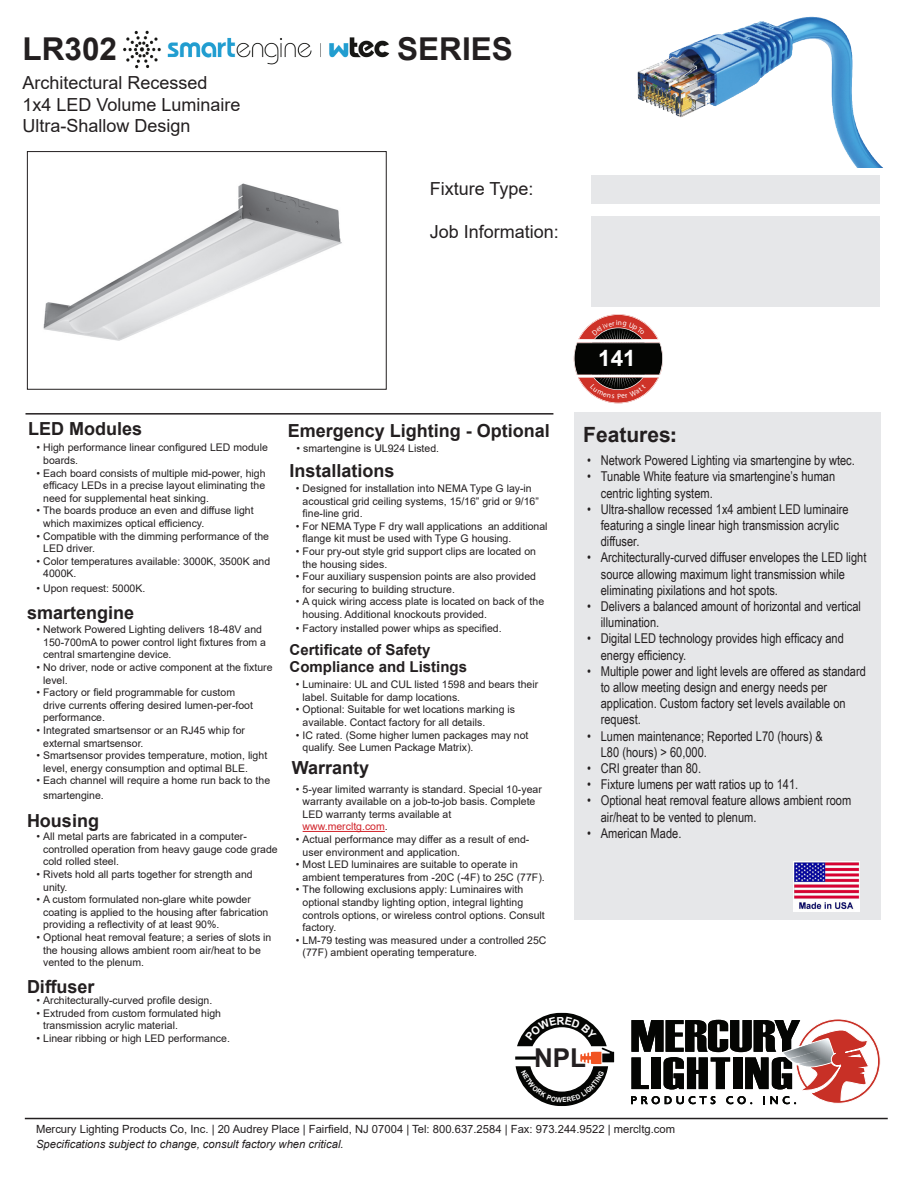
<style>
.page{position:relative;width:918px;height:1188px;background:#fff}
.page>*{position:absolute;margin:0;border:0;box-sizing:border-box;transform-origin:0 0}
.t1{font:700 31.5px "Arial";color:#231f20}
.t2{font:700 25.95px "Arial";color:#231f20}
.t3{font:700 22.5px "Arial";color:#fff}
.t4{font:700 21px "Arial";color:#231f20}
.t5{font:18px/21.6px "Arial";color:#231f20}
.t6{font:700 18px "Arial";color:#231f20}
.t7{font:700 15px/16.5px "Arial";color:#231f20}
.t8{font:13.5px/16.2px "Arial Narrow";color:#231f20}
.t9{font:11.25px "Arial";color:#231f20}
.t10{font:italic 11.25px "Arial";color:#231f20}
.t11{font:10.5px/12.6px "Arial";color:#231f20}
.s1{color:#d1232a}
.s2{font-family:"DIN2014";font-weight:800;font-stretch:condensed}
</style>
<div class="page">
<hr style="left:25px;top:1118px;width:863px;height:1px;background:#231f20">
<img style="left:637px;top:16px;width:246px;height:152px">
<div style="left:574px;top:412px;width:306px;height:508px;background:#e6e7e9"></div>
<img style="left:793px;top:862px;width:66px;height:49px">
<div style="left:591px;top:175px;width:289px;height:29px;background:#e6e7e9"></div>
<div style="left:591px;top:216px;width:289px;height:90px;background:#e6e7e9"></div>
<img style="left:124px;top:31px;width:265px;height:37px">
<hr style="left:26px;top:413px;width:527px;height:2px;background:#231f20">
<hr style="left:303px;top:831px;width:82px;height:1px;background:#d1232a">
<svg style="left:631px;top:1019px;width:250px;height:85px"></svg>
<svg style="left:27px;top:151px;width:360px;height:239px"></svg>
<svg style="left:574px;top:314px;width:89px;height:89px"></svg>
<svg style="left:515px;top:1013px;width:99px;height:93px"></svg>
<h1 class="t1" style="left:22px;top:27px;width:96px">LR302</h1>
<h1 class="t1" style="left:397px;top:27px;width:117px">SERIES</h1>
<h3 class="t5" style="left:22px;top:72px;width:220px">Architectural Recessed<br>1x4 LED Volume Luminaire<br>Ultra-Shallow Design</h3>
<p class="t5" style="left:430px;top:178px;width:105px">Fixture Type:</p>
<p class="t5" style="left:430px;top:221px;width:131px">Job Information:</p>
<p class="t3" style="left:598px;top:343px;width:39px">141</p>
<p class="t6" style="left:28px;top:416px;width:116px">LED Modules</p>
<p class="t11" style="left:43px;top:441px;width:226px;text-indent:-7px">• High performance linear configured LED module boards.</p>
<p class="t11" style="left:43px;top:467px;width:224px;text-align:justify;text-indent:-7px">• Each board consists of multiple mid-power, high efficacy LEDs in a precise layout eliminating the need for supplemental heat sinking.</p>
<p class="t11" style="left:43px;top:504px;width:212px;text-indent:-7px">• The boards produce an even and diffuse light which maximizes optical efficiency.</p>
<p class="t11" style="left:43px;top:530px;width:227px;text-indent:-7px">• Compatible with the dimming performance of the<br>LED driver.</p>
<p class="t11" style="left:43px;top:555px;width:229px;text-indent:-7px">• Color temperatures available: 3000K, 3500K and<br>4000K.</p>
<p class="t11" style="left:36px;top:582px;width:110px">• Upon request: 5000K.</p>
<p class="t11" style="left:43px;top:623px;width:224px;text-indent:-7px">• Network Powered Lighting delivers 18-48V and<br>150-700mA to power control light fixtures from a central smartengine device.</p>
<p class="t11" style="left:43px;top:661px;width:231px;text-indent:-7px">• No driver, node or active component at the fixture level.</p>
<p class="t11" style="left:43px;top:686px;width:211px;text-indent:-7px">• Factory or field programmable for custom drive currents offering desired lumen-per-foot performance.</p>
<p class="t11" style="left:43px;top:724px;width:203px;text-indent:-7px">• Integrated smartsensor or an RJ45 whip for external smartsensor.</p>
<p class="t11" style="left:43px;top:749px;width:226px;text-indent:-7px">• Smartsensor provides temperature, motion, light level, energy consumption and optimal BLE.</p>
<p class="t11" style="left:43px;top:773px;width:229px;line-height:14.4px;text-indent:-7px">• Each channel will require a home run back to the smartengine.</p>
<p class="t11" style="left:43px;top:830px;width:236px;text-indent:-7px">• All metal parts are fabricated in a computer&shy;controlled operation from heavy gauge code grade cold rolled steel.</p>
<p class="t11" style="left:43px;top:868px;width:211px;text-indent:-7px">• Rivets hold all parts together for strength and unity.</p>
<p class="t11" style="left:43px;top:893px;width:227px;text-indent:-7px">• A custom formulated non-glare white powder coating is applied to the housing after fabrication providing a reflectivity of at least 90%.</p>
<p class="t11" style="left:43px;top:931px;width:230px;text-indent:-7px">• Optional heat removal feature; a series of slots in the housing allows ambient room air/heat to be vented to the plenum.</p>
<p class="t11" style="left:36px;top:994px;width:177px">• Architecturally-curved profile design.</p>
<p class="t11" style="left:43px;top:1007px;width:179px;text-indent:-7px">• Extruded from custom formulated high transmission acrylic material.</p>
<p class="t11" style="left:36px;top:1032px;width:195px">• Linear ribbing or high LED performance.</p>
<p class="t6" style="left:27px;top:600px;width:109px">smartengine</p>
<p class="t6" style="left:27px;top:808px;width:73px">Housing</p>
<p class="t6" style="left:27px;top:974px;width:69px">Diffuser</p>
<p class="t6" style="left:288px;top:418px;width:264px">Emergency Lighting - Optional</p>
<p class="t11" style="left:296px;top:442px;width:144px">• smartengine is UL924 Listed.</p>
<p class="t6" style="left:290px;top:458px;width:107px">Installations</p>
<p class="t11" style="left:303px;top:482px;width:238px;text-indent:-7px">• Designed for installation into NEMA Type G lay-in acoustical grid ceiling systems, 15/16” grid or 9/16” fine-line grid.</p>
<p class="t11" style="left:303px;top:520px;width:246px;text-indent:-7px">• For NEMA Type F dry wall applications an additional flange kit must be used with Type G housing.</p>
<p class="t11" style="left:303px;top:545px;width:235px;text-indent:-7px">• Four pry-out style grid support clips are located on the housing sides.</p>
<p class="t11" style="left:303px;top:570px;width:235px;text-indent:-7px">• Four auxiliary suspension points are also provided for securing to building structure.</p>
<p class="t11" style="left:303px;top:595px;width:243px;text-indent:-7px">• A quick wiring access plate is located on back of the housing. Additional knockouts provided.</p>
<p class="t11" style="left:296px;top:622px;width:207px">• Factory installed power whips as specified.</p>
<p class="t7" style="left:290px;top:642px;width:179px">Certificate of Safety<br>Compliance and Listings</p>
<p class="t11" style="left:303px;top:678px;width:237px;text-indent:-7px">• Luminaire: UL and CUL listed 1598 and bears their label. Suitable for damp locations.</p>
<p class="t11" style="left:303px;top:703px;width:214px;text-indent:-7px">• Optional: Suitable for wet locations marking is available. Contact factory for all details.</p>
<p class="t11" style="left:303px;top:728px;width:227px;text-indent:-7px">• IC rated. (Some higher lumen packages may not qualify. See Lumen Package Matrix).</p>
<p class="t11" style="left:303px;top:782px;width:241px;text-indent:-7px">• 5-year limited warranty is standard. Special 10-year warranty available on a job-to-job basis. Complete LED warranty terms available at<br><span class="s1">www.mercltg.com</span>.</p>
<p class="t11" style="left:303px;top:833px;width:228px;text-indent:-7px">• Actual performance may differ as a result of end&shy;user environment and application.</p>
<p class="t11" style="left:303px;top:858px;width:244px;text-indent:-7px">• Most LED luminaires are suitable to operate in ambient temperatures from -20C (-4F) to 25C (77F).</p>
<p class="t11" style="left:303px;top:883px;width:244px;text-indent:-7px">• The following exclusions apply: Luminaires with optional standby lighting option, integral lighting controls options, or wireless control options. Consult factory.</p>
<p class="t11" style="left:303px;top:934px;width:245px;text-indent:-7px">• LM-79 testing was measured under a controlled 25C (77F) ambient operating temperature.</p>
<p class="t6" style="left:292px;top:755px;width:79px">Warranty</p>
<p class="t4" style="left:583px;top:419px;width:94px">Features<span class="s2">:</span></p>
<p class="t8" style="left:587px;top:452px;width:269px">• Network Powered Lighting via smartengine by wtec.</p>
<p class="t8" style="left:601px;top:468px;width:236px;text-indent:-14px">• Tunable White feature via smartengine’s human centric lighting system.</p>
<p class="t8" style="left:601px;top:501px;width:249px;text-indent:-14px">• Ultra-shallow recessed 1x4 ambient LED luminaire featuring a single linear high transmission acrylic diffuser.</p>
<p class="t8" style="left:601px;top:549px;width:267px;text-indent:-14px">• Architecturally-curved diffuser envelopes the LED light source allowing maximum light transmission while eliminating pixilations and hot spots.</p>
<p class="t8" style="left:601px;top:598px;width:262px;text-indent:-14px">• Delivers a balanced amount of horizontal and vertical illumination.</p>
<p class="t8" style="left:601px;top:630px;width:245px;text-indent:-14px">• Digital LED technology provides high efficacy and energy efficiency.</p>
<p class="t8" style="left:601px;top:663px;width:267px;text-indent:-14px">• Multiple power and light levels are offered as standard to allow meeting design and energy needs per application. Custom factory set levels available on request.</p>
<p class="t8" style="left:601px;top:727px;width:224px;text-indent:-14px">• Lumen maintenance; Reported L70 (hours) &amp;<br>L80 (hours) &gt; 60,000.</p>
<p class="t8" style="left:587px;top:760px;width:115px">• CRI greater than 80.</p>
<p class="t8" style="left:587px;top:776px;width:213px">• Fixture lumens per watt ratios up to 141.</p>
<p class="t8" style="left:601px;top:792px;width:252px;text-indent:-14px">• Optional heat removal feature allows ambient room air/heat to be vented to plenum.</p>
<p class="t8" style="left:587px;top:825px;width:96px">• American Made.</p>
<p class="t2" style="left:534px;top:1040px;width:53px">NPL</p>
<p class="t9" style="left:36px;top:1121px;width:641px">Mercury Lighting Products Co, Inc. | 20 Audrey Place | Fairfield, NJ 07004 | Tel: 800.637.2584 | Fax: 973.244.9522 | mercltg.com</p>
<p class="t10" style="left:36px;top:1137px;width:309px">Specifications subject to change, consult factory when critical.</p>
</div>
